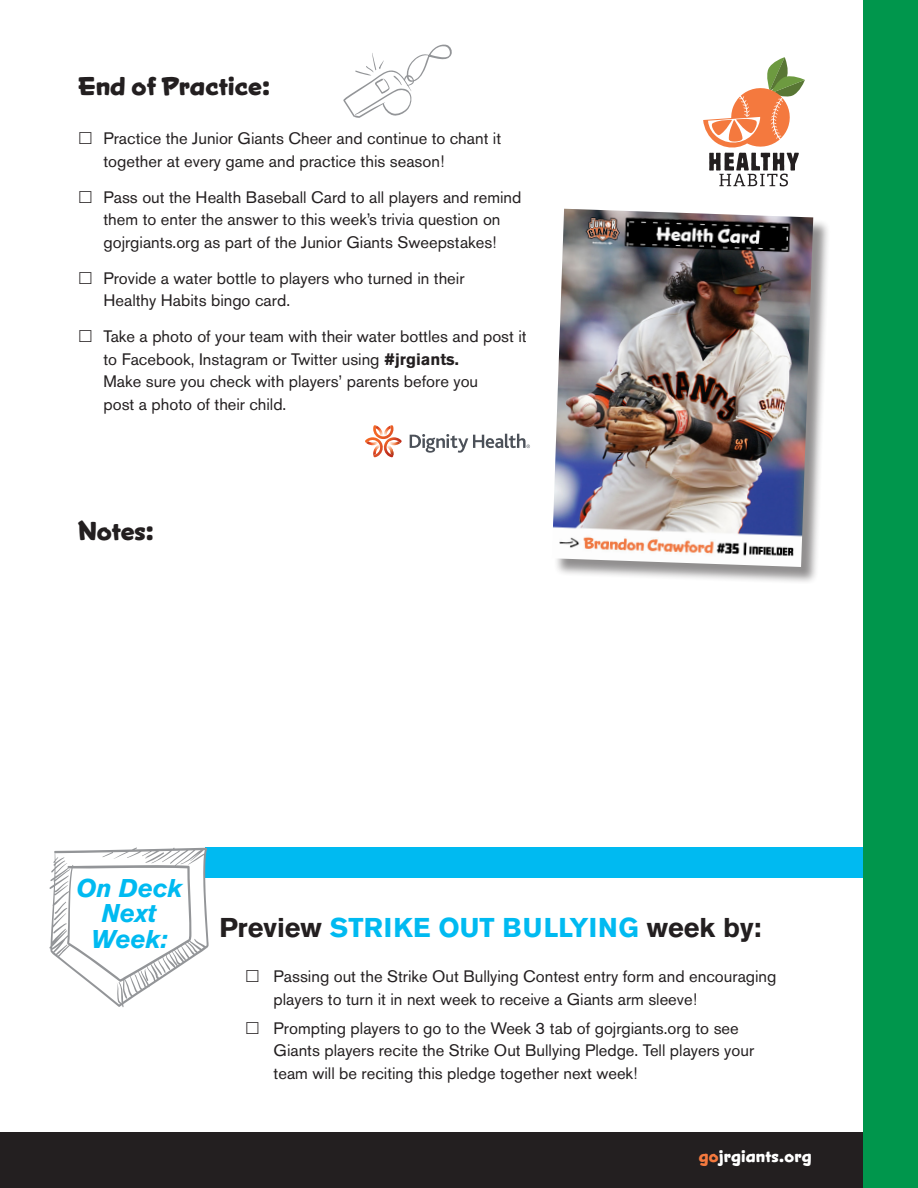
<style>
.page{position:relative;width:918px;height:1188px;background:#fff}
.page>*{position:absolute;margin:0;border:0;box-sizing:border-box;transform-origin:0 0}
.body_copy{font:700 27px "Akzidenz Grotesk BE";color:#00baf1}
.body_copy-2{font:700 25.5px "Snicker";color:#231f20}
.t1{font:italic 700 25.5px/25.5px "Akzidenz Grotesk BE";letter-spacing:-.01em;color:#00baf1;text-align:center}
.t2{font:16.5px/22.5px "Akzidenz Grotesk BE";color:#231f20}
.t3{font:700 16.5px "Snicker";letter-spacing:.01em;color:#fff}
.s1{font-weight:700}
.s2{color:#231f20}
.s3{color:#f4793e}
</style>
<div class="page">
<div style="left:0;top:1132px;width:918px;height:56px;background:#231f20"></div>
<div style="left:205px;top:848px;width:660px;height:30px;background:#00baf1"></div>
<svg style="left:49px;top:847px;width:160px;height:160px"></svg>
<div style="left:864px;top:0;width:54px;height:1188px;background:#00964c"></div>
<div style="left:554px;top:211px;width:277px;height:373px;background:#231f20;opacity:.5"></div>
<img style="left:553px;top:209px;width:260px;height:358px">
<svg style="left:343px;top:44px;width:109px;height:74px"></svg>
<svg style="left:365px;top:425px;width:37px;height:32px"></svg>
<svg style="left:410px;top:434px;width:120px;height:19px"></svg>
<svg style="left:703px;top:57px;width:102px;height:129px"></svg>
<p class="body_copy-2" style="left:78px;top:69px;width:194px">End of Practice:</p>
<p class="t2" style="left:103px;top:127px;width:399px">Practice the Junior Giants Cheer and continue to chant it together at every game and practice this season!</p>
<p class="t2" style="left:103px;top:186px;width:419px">Pass out the Health Baseball Card to all players and remind them to enter the answer to this week’s trivia question on gojrgiants.org as part of the Junior Giants Sweepstakes!</p>
<p class="t2" style="left:103px;top:267px;width:363px">Provide a water bottle to players who turned in their<br>Healthy Habits bingo card.</p>
<p class="t2" style="left:103px;top:325px;width:425px">Take a photo of your team with their water bottles and post it to Facebook, Instagram or Twitter using <span class="s1">#jrgiants.<br></span>Make sure you check with players’ parents before you<br>post a photo of their child.</p>
<p class="body_copy-2" style="left:78px;top:515px;width:78px">Notes:</p>
<p class="t1" style="left:77px;top:875px;width:107px">On Deck</p>
<p class="t1" style="left:91px;top:900px;width:78px">Next<br>Week:</p>
<p class="body_copy" style="left:220px;top:912px;width:543px"><span class="s2">Preview</span> STRIKE OUT BULLYING <span class="s2">week by:</span></p>
<p class="t2" style="left:274px;top:965px;width:504px">Passing out the Strike Out Bullying Contest entry form and encouraging players to turn it in next week to receive a Giants arm sleeve!</p>
<p class="t2" style="left:274px;top:1017px;width:482px">Prompting players to go to the Week 3 tab of gojrgiants.org to see<br>Giants players recite the Strike Out Bullying Pledge. Tell players your team will be reciting this pledge together next week!</p>
<p class="t3" style="left:699px;top:1145px;width:114px"><span class="s3">go</span>jrgiants.org</p>
</div>
